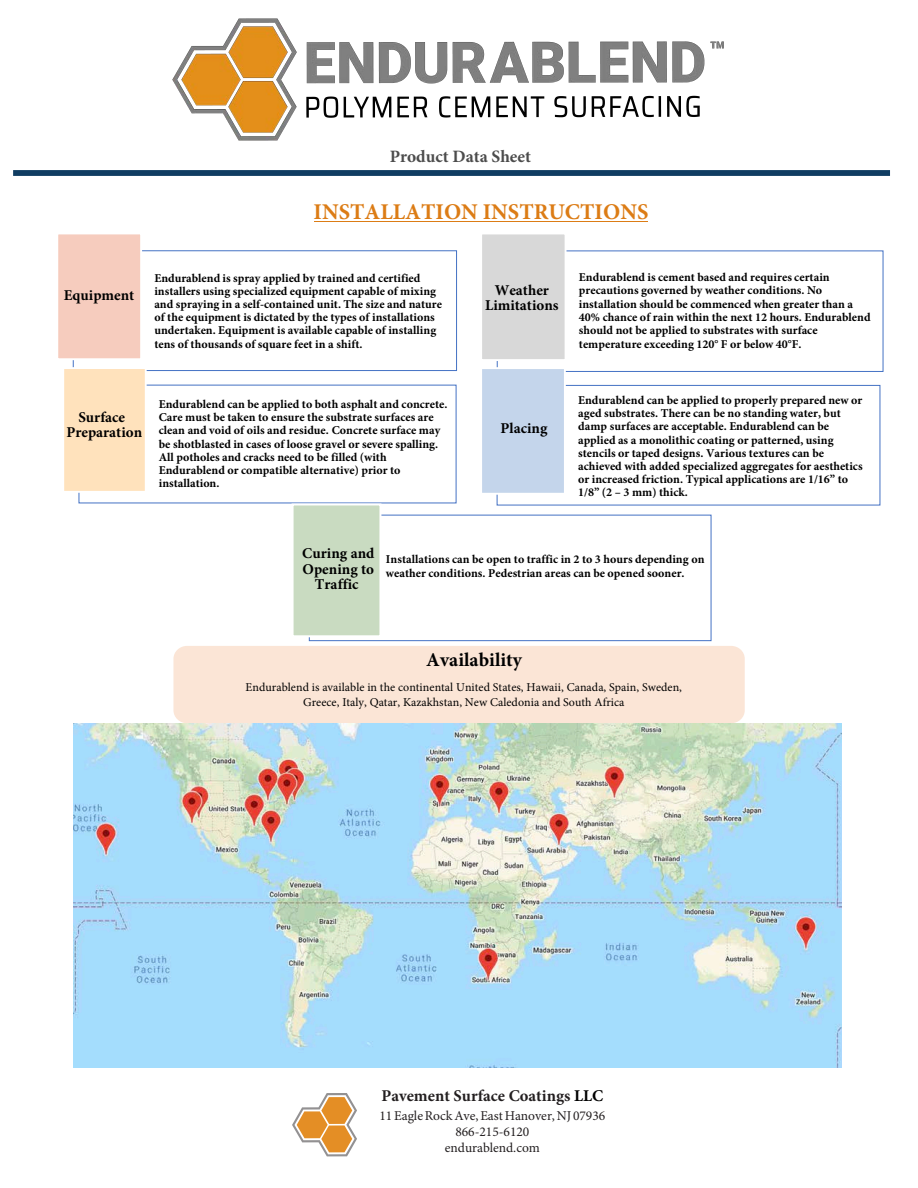
<style>
.page{position:relative;width:918px;height:1188px;background:#fff}
.page>*{position:absolute;margin:0;border:0;box-sizing:border-box;transform-origin:0 0}
.t1{font:700 22.5px "Minion Pro";color:#dc7c15}
.t2{font:700 19.5px "Minion Pro";color:#000}
.t3{font:700 17.4px "Minion Pro";color:#4c4c4c}
.t4{font:700 16.5px "Minion Pro";color:#231f20}
.t5{font:700 15px/15.9px "Minion Pro";color:#000;text-align:center}
.t6{font:13.5px/16px "Minion Pro";letter-spacing:-.005em;color:#231f20;text-align:center}
.t7{font:700 12px/13.2px "Minion Pro";letter-spacing:.005em;color:#000}
.t8{font:12px/14.4px "Minion Pro";letter-spacing:.005em;color:#000;text-align:center}
.s1{color:#000}
</style>
<div class="page">
<div style="left:173px;top:646px;width:572px;height:77px;background:#fbe5d6;border-radius:13px"></div>
<svg style="left:13px;top:170px;width:877px;height:6px;background:#154165"></svg>
<img style="left:172px;top:18px;width:552px;height:123px">
<img style="left:74px;top:723px;width:768px;height:344px">
<div style="left:73px;top:250px;width:384px;height:121px;border:1px solid #4472c4"></div>
<div style="left:56px;top:233px;width:86px;height:127px;background:#f6ccbe;border:2px solid #fff"></div>
<div style="left:497px;top:250px;width:387px;height:122px;border:1px solid #4472c4"></div>
<div style="left:480px;top:233px;width:87px;height:128px;background:#d8d8d8;border:2px solid #fff"></div>
<div style="left:62px;top:367px;width:85px;height:126px;background:#ffe2bc;border:2px solid #fff"></div>
<div style="left:497px;top:385px;width:383px;height:121px;border:1px solid #4472c4"></div>
<div style="left:480px;top:367px;width:86px;height:128px;background:#c4d5eb;border:2px solid #fff"></div>
<div style="left:309px;top:515px;width:403px;height:126px;border:1px solid #4472c4"></div>
<div style="left:292px;top:503px;width:89px;height:134px;background:#c9dbc1;border:2px solid #fff"></div>
<svg style="left:292px;top:1093px;width:65px;height:63px"></svg>
<hr style="left:314px;top:222px;width:334px;height:1px;background:#dc7c15">
<h3 class="t3" style="left:390px;top:144px;width:143px">Product Data Sheet</h3>
<p class="t1" style="left:314px;top:196px;width:336px">INSTALLATION INSTRUCTIONS</p>
<p class="t7" style="left:154px;top:271px;width:289px">Endurablend is spray applied by trained and certified installers using specialized equipment capable of mixing and spraying in a self-contained unit. The size and nature of the equipment is dictated by the types of installations undertaken. Equipment is available capable of installing tens of thousands of square feet in a shift.</p>
<p class="t7" style="left:579px;top:270px;width:293px">Endurablend is cement based and requires certain precautions governed by weather conditions. No installation should be commenced when greater than a 40% chance of rain within the next 12 hours. Endurablend should not be applied to substrates with surface temperature exceeding 120° F or below 40°F.</p>
<p class="t5" style="left:64px;top:287px;width:72px">Equipment</p>
<p class="t5" style="left:485px;top:282px;width:75px;line-height:15.1px">Weather<br>Limitations</p>
<p class="t5" style="left:66px;top:410px;width:77px;line-height:14.9px">Surface<br>Preparation</p>
<p class="t7" style="left:159px;top:398px;width:290px">Endurablend can be applied to both asphalt and concrete.<br>Care must be taken to ensure the substrate surfaces are clean and void of oils and residue. Concrete surface may be shotblasted in cases of loose gravel or severe spalling.<br>All potholes and cracks need to be filled (with Endurablend or compatible alternative) prior to installation.</p>
<p class="t7" style="left:578px;top:393px;width:286px">Endurablend can be applied to properly prepared new or aged substrates. There can be no standing water, but damp surfaces are acceptable. Endurablend can be applied as a monolithic coating or patterned, using stencils or taped designs. Various textures can be achieved with added specialized aggregates for aesthetics or increased friction. Typical applications are 1/16” to 1/8” (2 – 3 mm) thick.</p>
<p class="t5" style="left:500px;top:420px;width:49px">Placing</p>
<p class="t5" style="left:302px;top:545px;width:74px">Curing and<br>Opening to<br>Traffic</p>
<p class="t7" style="left:386px;top:553px;width:320px">Installations can be open to traffic in 2 to 3 hours depending on weather conditions. Pedestrian areas can be opened sooner.</p>
<h2 class="t2" style="left:426px;top:646px;width:97px">Availability</h2>
<p class="t8" style="left:246px;top:680px;width:438px">Endurablend is available in the continental United States, Hawaii, Canada, Spain, Sweden,<br>Greece, Italy, Qatar, Kazakhstan, New Caledonia and South Africa</p>
<h3 class="t4" style="left:382px;top:1084px;width:223px">Pavement Surface Coatings <span class="s1">LLC</span></h3>
<p class="t6" style="left:380px;top:1108px;width:227px">11EagleRockAve,East Hanover,NJ 07936<br>866-215-6120<br>endurablend.com</p>
</div>
